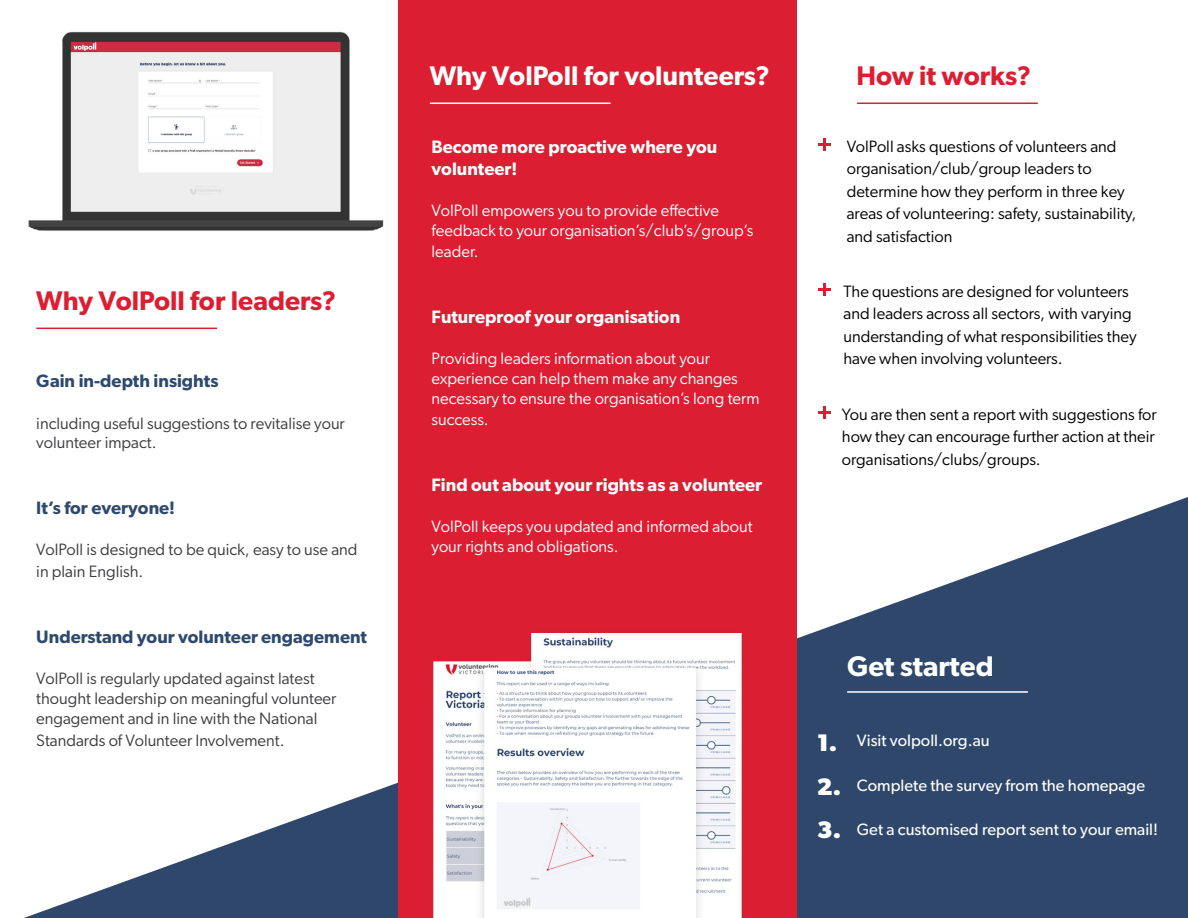
<style>
.page{position:relative;width:1188px;height:918px;background:#fff}
.page>*{position:absolute;margin:0;border:0;box-sizing:border-box;transform-origin:0 0}
.t1{font:600 28.5px "Gibson";color:#fff}
.t2{font:600 27px "Gibson";color:#dc1e33}
.t3{font:600 27px "Gibson";color:#fff}
.t4{font:700 24px/43.5px "Gibson";color:#fff}
.t5{font:600 18px/21.6px "Gibson";color:#fff}
.t6{font:600 18px "Gibson";color:#2e496e}
.t7{font:16.5px/22.5px "Gibson";color:#000}
.t8{font:16.5px/19.8px "Gibson";color:#fff}
.t9{font:16.5px/19.8px "Gibson";color:#3c3c40}
.t10{font:16.5px "Gibson";color:#fff}
</style>
<div class="page">
<svg style="left:24px;top:497px;width:1164px;height:421px;fill:#32476b"></svg>
<div style="left:398px;top:0;width:398px;height:918px;background:#dc1e33"></div>
<img style="left:28px;top:31px;width:356px;height:200px">
<img style="left:433px;top:633px;width:309px;height:285px">
<hr style="left:36px;top:328px;width:181px;height:1px;background:#dc1e33">
<hr style="left:857px;top:103px;width:181px;height:1px;background:#dc1e33">
<hr style="left:847px;top:691px;width:181px;height:2px;background:#fff">
<hr style="left:430px;top:103px;width:181px;height:1px;background:#fff">
<svg style="left:819px;top:139px;width:12px;height:12px"></svg>
<svg style="left:819px;top:283px;width:12px;height:13px"></svg>
<svg style="left:819px;top:407px;width:12px;height:12px"></svg>
<h2 class="t2" style="left:36px;top:285px;width:301px">Why VolPoll for leaders?</h2>
<p class="t6" style="left:36px;top:370px;width:184px">Gain in-depth insights</p>
<p class="t9" style="left:36px;top:413px;width:310px">including useful suggestions to revitalise your volunteer impact.</p>
<p class="t6" style="left:36px;top:497px;width:140px">It’s for everyone!</p>
<p class="t9" style="left:36px;top:538px;width:323px;line-height:22.5px">VolPoll is designed to be quick, easy to use and in plain English.</p>
<p class="t6" style="left:36px;top:626px;width:332px">Understand your volunteer engagement</p>
<p class="t9" style="left:36px;top:668px;width:302px">VolPoll is regularly updated against latest thought leadership on meaningful volunteer engagement and in line with the National</p>
<p class="t9" style="left:36px;top:730px;width:250px">Standards of Volunteer Involvement.</p>
<h2 class="t3" style="left:430px;top:60px;width:342px">Why VolPoll for volunteers?</h2>
<p class="t5" style="left:432px;top:136px;width:287px">Become more proactive where you volunteer!</p>
<p class="t8" style="left:432px;top:200px;width:323px">VolPoll empowers you to provide effective feedback to your organisation’s/club’s/group’s</p>
<p class="t8" style="left:432px;top:242px;width:49px">leader.</p>
<p class="t5" style="left:432px;top:305px;width:250px">Futureproof your organisation</p>
<p class="t8" style="left:432px;top:348px;width:330px">Providing leaders information about your experience can help them make any changes necessary to ensure the organisation’s long term</p>
<p class="t8" style="left:432px;top:410px;width:59px">success.</p>
<p class="t5" style="left:432px;top:474px;width:332px">Find out about your rights as a volunteer</p>
<p class="t8" style="left:432px;top:517px;width:323px">VolPoll keeps you updated and informed about your rights and obligations.</p>
<h2 class="t2" style="left:856px;top:60px;width:176px">How it works?</h2>
<p class="t7" style="left:847px;top:135px;width:291px">VolPoll asks questions of volunteers and organisation/club/group leaders to determine how they perform in three key areas of volunteering: safety, sustainability, and satisfaction</p>
<p class="t7" style="left:843px;top:279px;width:295px">The questions are designed for volunteers and leaders across all sectors, with varying understanding of what responsibilities they have when involving volunteers.</p>
<p class="t7" style="left:842px;top:403px;width:316px">You are then sent a report with suggestions for how they can encourage further action at their organisations/clubs/groups.</p>
<h1 class="t1" style="left:847px;top:649px;width:148px">Get started</h1>
<h3 class="t4" style="left:817px;top:721px;width:26px">1.<br>2.<br>3.</h3>
<p class="t10" style="left:857px;top:731px;width:134px">Visit volpoll.org.au</p>
<p class="t10" style="left:857px;top:776px;width:290px">Complete the survey from the homepage</p>
<p class="t10" style="left:857px;top:819px;width:303px">Get a customised report sent to your email!</p>
</div>
